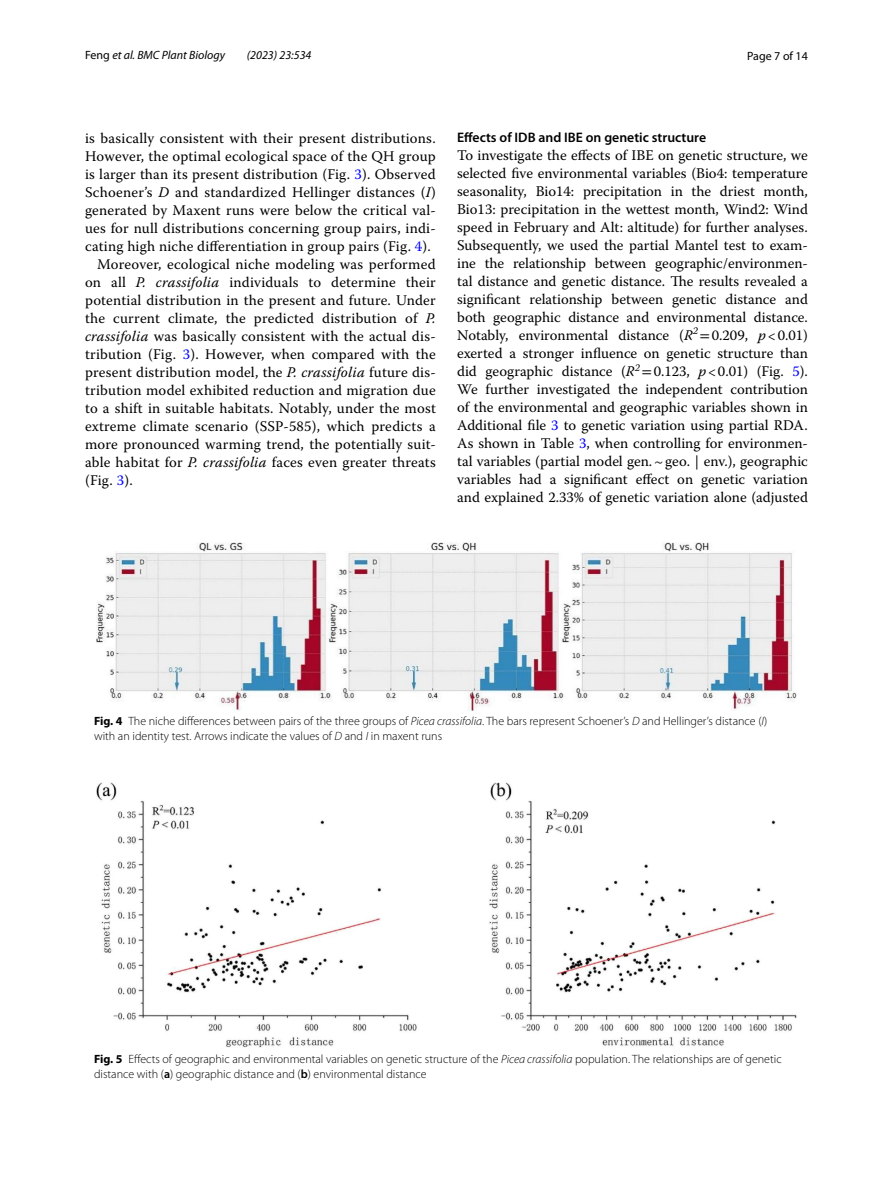
<style>
.page{position:relative;width:893px;height:1187px;background:#fff}
.page>*{position:absolute;margin:0;border:0;box-sizing:border-box;transform-origin:0 0}
.t1{font:14.7px/18px "Warnock Pro";letter-spacing:.015em;color:#000;text-align:justify}
.t2{font:600 13.8px "Myriad Pro";color:#000}
.t3{font:300 12px/15px "Myriad Pro";color:#000}
.t4{font:italic 12px "Myriad Pro";color:#000}
.t5{font:12px "Myriad Pro";color:#000}
.s1{font-style:normal}
.s2{color:#00f}
.s3{font-style:italic}
.s4{font-family:"STIX"}
.s5{font-weight:700}
.s6{font-weight:600}
</style>
<div class="page">
<img style="left:96px;top:542px;width:701px;height:168px">
<img style="left:96px;top:782px;width:701px;height:265px">
<p class="t4" style="left:85px;top:48px;width:141px"><span class="s1">Feng</span> et al. BMC Plant Biology</p>
<p class="t4" style="left:247px;top:48px;width:66px">(2023) 23:534</p>
<p class="t5" style="left:747px;top:48px;width:62px">Page 7 of 14</p>
<p class="t1" style="left:85px;top:128px;width:352px">is basically consistent with their present distributions.</p>
<p class="t1" style="left:85px;top:146px;width:352px">However, the optimal ecological space of the QH group</p>
<p class="t1" style="left:85px;top:164px;width:352px">is larger than its present distribution (Fig. <span class="s2">3</span>). Observed</p>
<p class="t1" style="left:85px;top:182px;width:352px">Schoener’s <span class="s3">D</span> and standardized Hellinger distances (<span class="s3">I</span>)</p>
<p class="t1" style="left:85px;top:200px;width:352px">generated by Maxent runs were below the critical val-</p>
<p class="t1" style="left:85px;top:218px;width:352px">ues for null distributions concerning group pairs, indi-</p>
<p class="t1" style="left:85px;top:236px;width:347px">cating high niche differentiation in group pairs (Fig. <span class="s2">4</span>).</p>
<p class="t1" style="left:97px;top:254px;width:340px">Moreover, ecological niche modeling was performed</p>
<p class="t1" style="left:85px;top:272px;width:352px">on all <span class="s3">P. crassifolia</span> individuals to determine their</p>
<p class="t1" style="left:85px;top:290px;width:352px">potential distribution in the present and future. Under</p>
<p class="t1" style="left:85px;top:308px;width:352px">the current climate, the predicted distribution of <span class="s3">P.</span></p>
<p class="t1" style="left:85px;top:326px;width:352px"><span class="s3">crassifolia</span> was basically consistent with the actual dis-</p>
<p class="t1" style="left:85px;top:344px;width:352px">tribution (Fig. <span class="s2">3</span>). However, when compared with the</p>
<p class="t1" style="left:85px;top:362px;width:352px">present distribution model, the <span class="s3">P. crassifolia</span> future dis-</p>
<p class="t1" style="left:85px;top:380px;width:352px">tribution model exhibited reduction and migration due</p>
<p class="t1" style="left:85px;top:398px;width:352px">to a shift in suitable habitats. Notably, under the most</p>
<p class="t1" style="left:85px;top:416px;width:352px">extreme climate scenario (SSP-585), which predicts a</p>
<p class="t1" style="left:85px;top:434px;width:352px">more pronounced warming trend, the potentially suit-</p>
<p class="t1" style="left:85px;top:452px;width:352px">able habitat for <span class="s3">P. crassifolia</span> faces even greater threats</p>
<p class="t1" style="left:85px;top:470px;width:49px">(Fig. <span class="s2">3</span>).</p>
<p class="t2" style="left:457px;top:129px;width:251px">Effects of IDB and IBE on genetic structure</p>
<p class="t1" style="left:457px;top:146px;width:352px">To investigate the effects of IBE on genetic structure, we selected five environmental variables (Bio4: temperature seasonality, Bio14: precipitation in the driest month, Bio13: precipitation in the wettest month, Wind2: Wind speed in February and Alt: altitude) for further analyses.<br>Subsequently, we used the partial Mantel test to exam&shy;ine the relationship between geographic/environmen&shy;tal distance and genetic distance. The results revealed a significant relationship between genetic distance and both geographic distance and environmental distance.<br>Notably, environmental distance (<span class="s3">R</span><sup>2</sup> <span class="s4">=</span>0.209, <span class="s3">p</span>&lt;0.01) exerted a stronger influence on genetic structure than did geographic distance (<span class="s3">R</span><sup>2</sup> <span class="s4">=</span>0.123, <span class="s3">p</span>&lt;0.01) (Fig. <span class="s2">5</span>).<br>We further investigated the independent contribution of the environmental and geographic variables shown in Additional file <span class="s2">3</span> to genetic variation using partial RDA.<br>As shown in Table <span class="s2">3</span>, when controlling for environmen&shy;tal variables (partial model gen.~geo. | env.), geographic variables had a significant effect on genetic variation and explained 2.33% of genetic variation alone (adjusted</p>
<p class="t3" style="left:94px;top:713px;width:675px"><span class="s5">Fig. 4</span> The niche differences between pairs of the three groups of <span class="s3">Picea crassifolia</span>. The bars represent Schoener’s <span class="s3">D</span> and Hellinger’s distance (<span class="s3">I</span>) with an identity test. Arrows indicate the values of <span class="s3">D</span> and <span class="s3">I</span> in maxent runs</p>
<p class="t3" style="left:94px;top:1051px;width:689px"><span class="s5">Fig. 5</span> Effects of geographic and environmental variables on genetic structure of the <span class="s3">Picea crassifolia</span> population. The relationships are of genetic distance with (<span class="s6">a</span>) geographic distance and (<span class="s6">b</span>) environmental distance</p>
</div>
